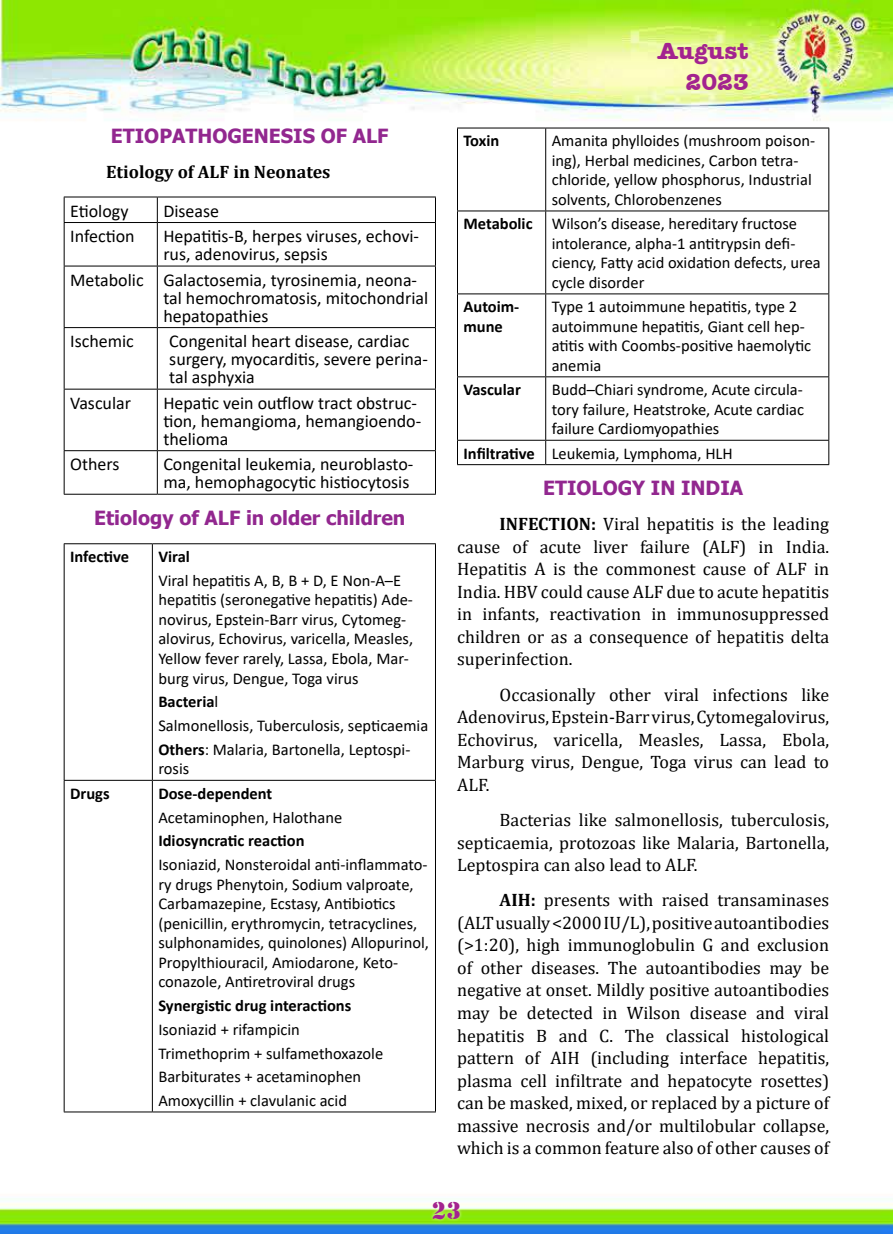
<style>
.page{position:relative;width:893px;height:1234px;background:#fff}
.page>*{position:absolute;margin:0;border:0;box-sizing:border-box;transform-origin:0 0}
.t1{font:25.5px "Army";color:#a3238f}
.t2{font:700 24px/30.6px "Amer Typewriter IT Cby BT";color:#a3238f;text-align:right}
.t3{font:700 19.5px "Tahoma";color:#92278f}
.t4{font:18px/22.5px "Cambria";color:#000;text-align:justify}
.t5{font:18px/18px "Calibri";color:#000}
.t6{font:700 18px "Cambria";color:#000}
.t7{font:700 18px "Amer Typewriter IT Cby BT";color:#a3238f}
.t8{font:16.5px/19.5px "Calibri";color:#000}
.t9{font:700 16.5px/19.5px "Calibri";color:#000}
.s1{font-weight:700}
</style>
<div class="page">
<img style="left:0;top:0;width:893px;height:1233px">
<div style="left:430px;top:1198px;width:33px;height:24px;background:#fff;opacity:.75"></div>
<hr style="left:64px;top:196px;width:93px;height:1px;background:#000">
<svg style="left:64px;top:197px;width:1px;height:25px"></svg>
<hr style="left:157px;top:196px;width:279px;height:1px;background:#000">
<svg style="left:157px;top:197px;width:1px;height:25px"></svg>
<svg style="left:435px;top:197px;width:1px;height:25px"></svg>
<hr style="left:64px;top:222px;width:93px;height:1px;background:#000">
<hr style="left:64px;top:223px;width:1px;height:42px;background:#000">
<hr style="left:157px;top:222px;width:279px;height:1px;background:#000">
<hr style="left:157px;top:223px;width:1px;height:42px;background:#000">
<hr style="left:435px;top:223px;width:1px;height:42px;background:#000">
<hr style="left:64px;top:265px;width:93px;height:1px;background:#000">
<hr style="left:64px;top:266px;width:1px;height:61px;background:#000">
<hr style="left:157px;top:265px;width:279px;height:1px;background:#000">
<hr style="left:157px;top:266px;width:1px;height:61px;background:#000">
<hr style="left:435px;top:266px;width:1px;height:61px;background:#000">
<hr style="left:64px;top:327px;width:93px;height:1px;background:#000">
<hr style="left:64px;top:328px;width:1px;height:60px;background:#000">
<hr style="left:157px;top:327px;width:279px;height:1px;background:#000">
<hr style="left:157px;top:328px;width:1px;height:60px;background:#000">
<hr style="left:435px;top:328px;width:1px;height:60px;background:#000">
<hr style="left:64px;top:388px;width:93px;height:1px;background:#000">
<hr style="left:64px;top:389px;width:1px;height:61px;background:#000">
<hr style="left:157px;top:388px;width:279px;height:1px;background:#000">
<hr style="left:157px;top:389px;width:1px;height:61px;background:#000">
<hr style="left:435px;top:389px;width:1px;height:61px;background:#000">
<hr style="left:64px;top:450px;width:93px;height:1px;background:#000">
<hr style="left:64px;top:451px;width:1px;height:42px;background:#000">
<hr style="left:157px;top:450px;width:279px;height:1px;background:#000">
<hr style="left:157px;top:451px;width:1px;height:42px;background:#000">
<hr style="left:435px;top:451px;width:1px;height:42px;background:#000">
<hr style="left:64px;top:493px;width:93px;height:1px;background:#000">
<hr style="left:157px;top:493px;width:279px;height:1px;background:#000">
<hr style="left:64px;top:543px;width:88px;height:1px;background:#000">
<hr style="left:64px;top:544px;width:1px;height:235px;background:#000">
<hr style="left:152px;top:543px;width:284px;height:1px;background:#000">
<hr style="left:152px;top:544px;width:1px;height:235px;background:#000">
<hr style="left:435px;top:544px;width:1px;height:235px;background:#000">
<hr style="left:64px;top:779px;width:88px;height:1px;background:#000">
<hr style="left:64px;top:780px;width:1px;height:331px;background:#000">
<hr style="left:152px;top:779px;width:284px;height:1px;background:#000">
<hr style="left:152px;top:780px;width:1px;height:331px;background:#000">
<hr style="left:435px;top:780px;width:1px;height:331px;background:#000">
<hr style="left:64px;top:1111px;width:88px;height:1px;background:#000">
<hr style="left:152px;top:1111px;width:284px;height:1px;background:#000">
<hr style="left:457px;top:128px;width:89px;height:1px;background:#000">
<hr style="left:457px;top:128px;width:1px;height:82px;background:#000">
<hr style="left:546px;top:128px;width:283px;height:1px;background:#000">
<hr style="left:545px;top:128px;width:1px;height:82px;background:#000">
<hr style="left:828px;top:128px;width:1px;height:82px;background:#000">
<hr style="left:457px;top:210px;width:89px;height:1px;background:#000">
<hr style="left:457px;top:211px;width:1px;height:82px;background:#000">
<hr style="left:546px;top:210px;width:283px;height:1px;background:#000">
<hr style="left:545px;top:211px;width:1px;height:82px;background:#000">
<hr style="left:828px;top:211px;width:1px;height:82px;background:#000">
<hr style="left:457px;top:293px;width:89px;height:1px;background:#000">
<hr style="left:457px;top:294px;width:1px;height:82px;background:#000">
<hr style="left:546px;top:293px;width:283px;height:1px;background:#000">
<hr style="left:545px;top:294px;width:1px;height:82px;background:#000">
<hr style="left:828px;top:294px;width:1px;height:82px;background:#000">
<hr style="left:457px;top:376px;width:89px;height:1px;background:#000">
<hr style="left:457px;top:377px;width:1px;height:63px;background:#000">
<hr style="left:546px;top:376px;width:283px;height:1px;background:#000">
<hr style="left:545px;top:377px;width:1px;height:63px;background:#000">
<hr style="left:828px;top:377px;width:1px;height:63px;background:#000">
<hr style="left:457px;top:440px;width:89px;height:1px;background:#000">
<svg style="left:457px;top:440px;width:1px;height:24px"></svg>
<hr style="left:546px;top:440px;width:283px;height:1px;background:#000">
<svg style="left:545px;top:440px;width:1px;height:24px"></svg>
<svg style="left:828px;top:440px;width:1px;height:24px"></svg>
<hr style="left:457px;top:464px;width:89px;height:1px;background:#000">
<hr style="left:546px;top:464px;width:283px;height:1px;background:#000">
<p class="t3" style="left:111px;top:122px;width:13px">ETIOP</p>
<p class="t3" style="left:172px;top:122px;width:218px">ATHOGENESIS OF ALF</p>
<p class="t6" style="left:106px;top:159px;width:226px">Etiology of ALF in Neonates</p>
<p class="t5" style="left:70px;top:201px;width:60px">Etiology</p>
<p class="t5" style="left:163px;top:201px;width:57px">Disease</p>
<p class="t5" style="left:70px;top:226px;width:66px">Infection</p>
<p class="t5" style="left:163px;top:226px;width:257px">Hepatitis-B, herpes viruses, echovi&shy;rus, adenovirus, sepsis</p>
<p class="t5" style="left:163px;top:270px;width:266px;text-indent:-93px">Metabolic Galactosemia, tyrosinemia, neona&shy;tal hemochromatosis, mitochondrial hepatopathies</p>
<p class="t5" style="left:70px;top:331px;width:65px">Ischemic</p>
<p class="t5" style="left:169px;top:331px;width:260px">Congenital heart disease, cardiac surgery, myocarditis, severe perina&shy;tal asphyxia</p>
<p class="t5" style="left:70px;top:393px;width:62px">Vascular</p>
<p class="t5" style="left:163px;top:393px;width:259px">Hepatic vein outflow tract obstruc&shy;tion, hemangioma, hemangioendo&shy;thelioma</p>
<p class="t5" style="left:70px;top:454px;width:51px">Others</p>
<p class="t5" style="left:163px;top:454px;width:252px">Congenital leukemia, neuroblasto&shy;ma, hemophagocytic histiocytosis</p>
<p class="t3" style="left:94px;top:503px;width:313px">Etiology of ALF in older children</p>
<p class="t9" style="left:70px;top:546px;width:60px">Infective</p>
<p class="t9" style="left:158px;top:546px;width:33px">Viral</p>
<p class="t8" style="left:158px;top:570px;width:256px">Viral hepatitis A, B, B + D, E Non-A–E hepatitis (seronegative hepatitis) Ade&shy;novirus, Epstein-Barr virus, Cytomeg&shy;alovirus, Echovirus, varicella, Measles, Yellow fever rarely, Lassa, Ebola, Mar&shy;burg virus, Dengue, Toga virus</p>
<p class="t8" style="left:158px;top:689px;width:271px;line-height:23.7px"><span class="s1">Bacteria</span>l<br>Salmonellosis, Tuberculosis, septicaemia<br><span class="s1">Others</span>: Malaria, Bartonella, Leptospi-</p>
<p class="t8" style="left:158px;top:758px;width:32px">rosis</p>
<p class="t9" style="left:70px;top:783px;width:41px">Drugs</p>
<p class="t9" style="left:158px;top:783px;width:115px">Dose-dependent</p>
<p class="t8" style="left:158px;top:806px;width:185px">Acetaminophen, Halothane</p>
<p class="t9" style="left:158px;top:830px;width:148px">Idiosyncratic reaction</p>
<p class="t8" style="left:158px;top:854px;width:272px">Isoniazid, Nonsteroidal anti-inflammato&shy;ry drugs Phenytoin, Sodium valproate, Carbamazepine, Ecstasy, Antibiotics (penicillin, erythromycin, tetracyclines, sulphonamides, quinolones) Allopurinol, Propylthiouracil, Amiodarone, Keto&shy;conazole, Antiretroviral drugs</p>
<p class="t9" style="left:158px;top:995px;width:195px">Synergistic drug interactions</p>
<p class="t8" style="left:158px;top:1016px;width:226px;line-height:23.7px">Isoniazid + rifampicin<br>Trimethoprim + sulfamethoxazole<br>Barbiturates + acetaminophen<br>Amoxycillin + clavulanic acid</p>
<h2 class="t2" style="left:658px;top:35px;width:92px">August<br>2023</h2>
<p class="t7" style="left:650px;top:39px;width:56px">Vol. 1</p>
<p class="t9" style="left:463px;top:131px;width:37px">Toxin</p>
<p class="t8" style="left:552px;top:131px;width:265px">Amanita phylloides (mushroom poison&shy;ing), Herbal medicines, Carbon tetra&shy;chloride, yellow phosphorus, Industrial solvents, Chlorobenzenes</p>
<p class="t8" style="left:552px;top:214px;width:271px;text-indent:-88px"><span class="s1">Metabolic</span> Wilson’s disease, hereditary fructose intolerance, alpha-1 antitrypsin defi&shy;ciency, Fatty acid oxidation defects, urea cycle disorder</p>
<p class="t9" style="left:463px;top:297px;width:57px">Autoim&shy;mune</p>
<p class="t8" style="left:552px;top:296px;width:261px">Type 1 autoimmune hepatitis, type 2 autoimmune hepatitis, Giant cell hep&shy;atitis with Coombs-positive haemolytic anemia</p>
<p class="t9" style="left:463px;top:380px;width:59px">Vascular</p>
<p class="t8" style="left:552px;top:379px;width:254px;text-align:justify">Budd–Chiari syndrome, Acute circula&shy;tory failure, Heatstroke, Acute cardiac failure Cardiomyopathies</p>
<p class="t8" style="left:463px;top:443px;width:271px"><span class="s1">Infiltrative</span> Leukemia, Lymphoma, HLH</p>
<p class="t3" style="left:543px;top:474px;width:13px">ETIO</p>
<p class="t3" style="left:591px;top:474px;width:153px">LOGY IN INDIA</p>
<p class="t4" style="left:457px;top:512px;width:374px;text-indent:43px"><span class="s1">INFECTION:</span> Viral hepatitis is the leading cause of acute liver failure (ALF) in India.<br>Hepatitis A is the commonest cause of ALF in India. HBV could cause ALF due to acute hepatitis in infants, reactivation in immunosuppressed children or as a consequence of hepatitis delta superinfection.</p>
<p class="t4" style="left:457px;top:683px;width:374px;text-indent:43px">Occasionally other viral infections like Adenovirus, Epstein-Barr virus, Cytomegalovirus, Echovirus, varicella, Measles, Lassa, Ebola, Marburg virus, Dengue, Toga virus can lead to ALF.</p>
<p class="t4" style="left:457px;top:808px;width:374px;text-indent:43px">Bacterias like salmonellosis, tuberculosis, septicaemia, protozoas like Malaria, Bartonella, Leptospira can also lead to ALF.</p>
<p class="t4" style="left:457px;top:888px;width:374px;text-indent:43px"><span class="s1">AIH:</span> presents with raised transaminases (ALT usually &lt;2000 IU/L), positive autoantibodies (&gt;1:20), high immunoglobulin G and exclusion of other diseases. The autoantibodies may be negative at onset. Mildly positive autoantibodies may be detected in Wilson disease and viral hepatitis B and C. The classical histological pattern of AIH (including interface hepatitis, plasma cell infiltrate and hepatocyte rosettes) can be masked, mixed, or replaced by a picture of massive necrosis and/or multilobular collapse, which is a common feature also of other causes of</p>
<h1 class="t1" style="left:432px;top:1195px;width:31px">23</h1>
</div>
